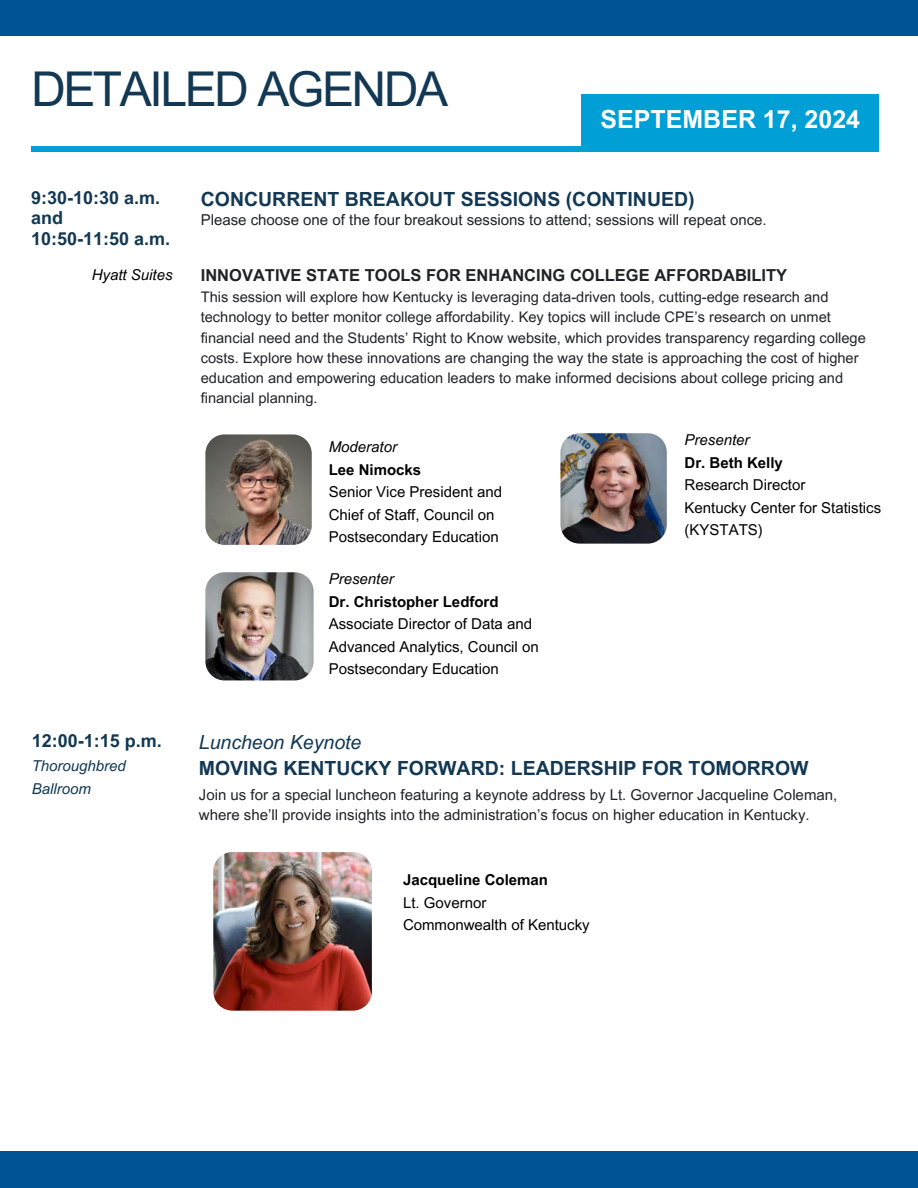
<style>
.page{position:relative;width:918px;height:1188px;background:#fff}
.page>*{position:absolute;margin:0;border:0;box-sizing:border-box;transform-origin:0 0}
.t1{font:48px "Arial MT Pro";letter-spacing:-.05em;color:#123854}
.t2{font:700 25.05px "Arial MT Pro";color:#fff}
.t3{font:700 19.5px/25.8px "Arial MT Pro";color:#123854}
.t4{font:700 18px/20.2px "Arial MT Pro";color:#123854}
.t5{font:700 16.5px "Arial MT Pro";color:#212227}
.t6{font:15px/20.2px "Arial MT Pro";color:#212227}
.t7{font:15px/22.5px "Arial MT Pro";color:#000}
.t8{font:700 15px "Arial MT Pro";color:#000}
.t9{font:italic 15px "Arial MT Pro";color:#000}
.t10{font:italic 15px/22.5px "Arial MT Pro";color:#123854}
.t11{font:14.55px/20.2px "Arial MT Pro";color:#212227}
.s1{font-weight:400;font-style:italic}
</style>
<div class="page">
<div style="left:31px;top:146px;width:848px;height:6px;background:#009fd6"></div>
<div style="left:581px;top:94px;width:298px;height:55px;background:#009fd6"></div>
<div style="left:0;top:1151px;width:918px;height:37px;background:#005495"></div>
<div style="left:0;top:0;width:918px;height:36px;background:#005495"></div>
<img style="left:213px;top:852px;width:159px;height:159px">
<img style="left:205px;top:572px;width:109px;height:108px;border-radius:19px">
<img style="left:205px;top:434px;width:107px;height:111px;border-radius:19px">
<img style="left:560px;top:433px;width:107px;height:111px;border-radius:19px">
<h3 class="t1" style="left:31px;top:71px;width:419px">DETAILED AGENDA</h3>
<p class="t2" style="left:601px;top:110px;width:261px">SEPTEMBER 17, 2024</p>
<p class="t4" style="left:31px;top:190px;width:141px">9:30-10:30 a.m. and<br>10:50-11:50 a.m.</p>
<p class="t3" style="left:201px;top:189px;width:495px">CONCURRENT BREAKOUT SESSIONS (CONTINUED)</p>
<p class="t6" style="left:201px;top:212px;width:567px">Please choose one of the four breakout sessions to attend; sessions will repeat once.</p>
<p class="t9" style="left:92px;top:270px;width:82px">Hyatt Suites</p>
<p class="t4" style="left:32px;top:733px;width:132px">12:00-1:15 p.m.</p>
<p class="t10" style="left:32px;top:757px;width:96px">Thoroughbred<br>Ballroom</p>
<p class="t5" style="left:201px;top:269px;width:588px">INNOVATIVE STATE TOOLS FOR ENHANCING COLLEGE AFFORDABILITY</p>
<p class="t11" style="left:201px;top:289px;width:667px">This session will explore how Kentucky is leveraging data-driven tools, cutting-edge research and technology to better monitor college affordability. Key topics will include CPE’s research on unmet financial need and the Students’ Right to Know website, which provides transparency regarding college costs. Explore how these innovations are changing the way the state is approaching the cost of higher education and empowering education leaders to make informed decisions about college pricing and financial planning.</p>
<p class="t9" style="left:329px;top:441px;width:70px">Moderator</p>
<p class="t8" style="left:329px;top:464px;width:94px">Lee Nimocks</p>
<p class="t7" style="left:329px;top:483px;width:175px">Senior Vice President and<br>Chief of Staff, Council on<br>Postsecondary Education</p>
<p class="t9" style="left:329px;top:573px;width:67px">Presenter</p>
<p class="t8" style="left:329px;top:596px;width:171px">Dr. Christopher Ledford</p>
<p class="t7" style="left:329px;top:615px;width:212px">Associate Director of Data and<br>Advanced Analytics, Council on<br>Postsecondary Education</p>
<p class="t9" style="left:685px;top:434px;width:67px">Presenter</p>
<p class="t8" style="left:685px;top:457px;width:100px">Dr. Beth Kelly</p>
<h4 class="t7" style="left:685px;top:476px;width:122px">Research Director</h4>
<p class="t7" style="left:685px;top:498px;width:198px">Kentucky Center for Statistics (KYSTATS)</p>
<p class="t3" style="left:199px;top:731px;width:611px"><span class="s1">Luncheon Keynote<br></span>MOVING KENTUCKY FORWARD: LEADERSHIP FOR TOMORROW</p>
<p class="t6" style="left:199px;top:786px;width:640px">Join us for a special luncheon featuring a keynote address by Lt. Governor Jacqueline Coleman, where she’ll provide insights into the administration’s focus on higher education in Kentucky.</p>
<p class="t8" style="left:403px;top:875px;width:147px">Jacqueline Coleman</p>
<p class="t7" style="left:403px;top:893px;width:85px">Lt. Governor</p>
<p class="t7" style="left:403px;top:916px;width:188px">Commonwealth of Kentucky</p>
</div>
